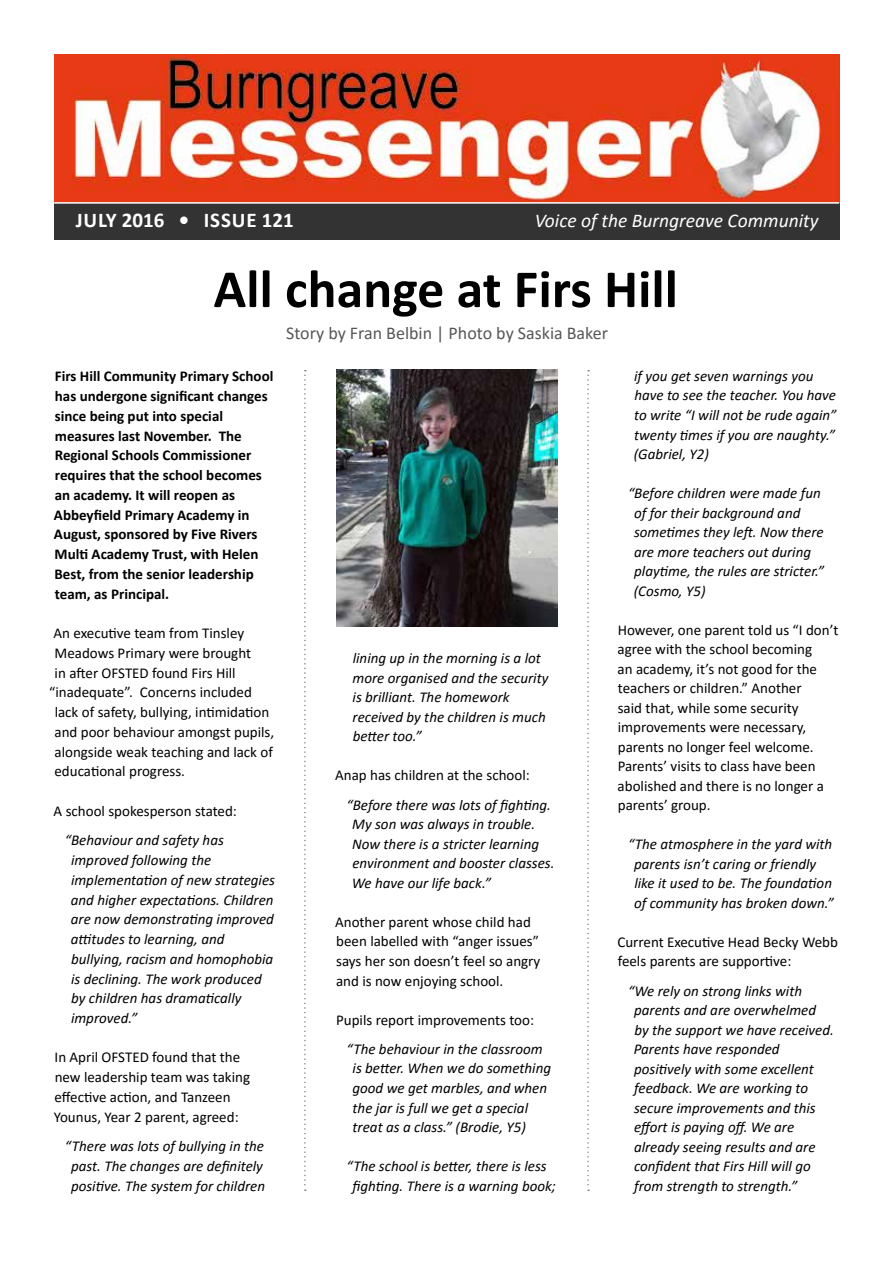
<style>
.page{position:relative;width:893px;height:1263px;background:#fff}
.page>*{position:absolute;margin:0;border:0;box-sizing:border-box;transform-origin:0 0}
.t1{font:700 54px "Calibri";color:#000}
.t2{font:700 21px "Calibri";letter-spacing:.02em;color:#fff}
.t3{font:italic 19.5px "Calibri";color:#fff}
.t4{font:18px "Calibri";color:#575756}
.t5{font:italic 15px/19.5px "Calibri";color:#000}
.t6{font:15px/19.5px "Calibri";color:#000}
.t7{font:700 15px/19.8px "Calibri";color:#000}
</style>
<div class="page">
<svg style="left:304px;top:370px;width:2px;height:821px"></svg>
<svg style="left:587px;top:370px;width:2px;height:821px"></svg>
<img style="left:336px;top:370px;width:221px;height:256px">
<img style="left:54px;top:54px;width:785px;height:185px">
<hr style="left:54px;top:202px;width:785px;height:2px;background:#fff">
<img style="left:812px;top:54px;width:27px;height:36px">
<h2 class="t2" style="left:76px;top:206px;width:219px">JULY 2016 • ISSUE 121</h2>
<h3 class="t3" style="left:535px;top:207px;width:285px">Voice of the Burngreave Community</h3>
<h1 class="t1" style="left:213px;top:251px;width:466px">All change at Firs Hill</h1>
<p class="t4" style="left:286px;top:320px;width:323px">Story by Fran Belbin | Photo by Saskia Baker</p>
<p class="t7" style="left:54px;top:366px;width:221px">Firs Hill Community Primary School has undergone significant changes since being put into special measures last November. The<br>Regional Schools Commissioner requires that the school becomes an academy. It will reopen as<br>Abbeyfield Primary Academy in<br>August, sponsored by Five Rivers<br>Multi Academy Trust, with Helen<br>Best, from the senior leadership team, as Principal.</p>
<p class="t6" style="left:54px;top:623px;width:192px">An executive team from Tinsley</p>
<p class="t6" style="left:55px;top:643px;width:198px">Meadows Primary were brought</p>
<p class="t6" style="left:55px;top:662px;width:183px">in after OFSTED found Firs Hill</p>
<p class="t6" style="left:49px;top:682px;width:204px">“inadequate”. Concerns included</p>
<p class="t6" style="left:55px;top:702px;width:216px">lack of safety, bullying, intimidation</p>
<p class="t6" style="left:55px;top:722px;width:221px">and poor behaviour amongst pupils,</p>
<p class="t6" style="left:55px;top:741px;width:220px">alongside weak teaching and lack of</p>
<p class="t6" style="left:55px;top:761px;width:132px">educational progress.</p>
<p class="t6" style="left:54px;top:800px;width:185px">A school spokesperson stated:</p>
<p class="t5" style="left:71px;top:830px;width:206px;text-indent:-6px">“Behaviour and safety has improved following the implementation of new strategies and higher expectations. Children are now demonstrating improved attitudes to learning, and bullying, racism and homophobia is declining. The work produced by children has dramatically improved.”</p>
<p class="t6" style="left:54px;top:1047px;width:198px">In April OFSTED found that the new leadership team was taking effective action, and Tanzeen<br>Younus, Year 2 parent, agreed:</p>
<p class="t5" style="left:65px;top:1136px;width:202px;text-align:center">“There was lots of bullying in the past. The changes are definitely positive. The system for children</p>
<p class="t5" style="left:353px;top:648px;width:197px">lining up in the morning is a lot more organised and the security is brilliant. The homework received by the children is much better too.”</p>
<p class="t6" style="left:335px;top:765px;width:196px">Anap has children at the school:</p>
<p class="t5" style="left:352px;top:794px;width:204px;text-indent:-5px">“Before there was lots of fighting.<br>My son was always in trouble.<br>Now there is a stricter learning environment and booster classes.<br>We have our life back.”</p>
<p class="t6" style="left:335px;top:912px;width:207px">Another parent whose child had been labelled with “anger issues” says her son doesn’t feel so angry and is now enjoying school.</p>
<p class="t6" style="left:336px;top:1009px;width:199px">Pupils report improvements too:</p>
<p class="t5" style="left:353px;top:1038px;width:200px;text-indent:-6px">“The behaviour in the classroom is better. When we do something good we get marbles, and when the jar is full we get a special treat as a class.” (Brodie, Y5)</p>
<p class="t5" style="left:353px;top:1156px;width:205px;text-indent:-6px">“The school is better, there is less fighting. There is a warning book;</p>
<p class="t5" style="left:634px;top:366px;width:204px">if you get seven warnings you have to see the teacher. You have to write “I will not be rude again” twenty times if you are naughty.” (Gabriel, Y2)</p>
<p class="t5" style="left:634px;top:483px;width:192px;text-indent:-6px">“Before children were made fun of for their background and sometimes they left. Now there are more teachers out during playtime, the rules are stricter.” (Cosmo, Y5)</p>
<p class="t6" style="left:618px;top:619px;width:222px">However, one parent told us “I don’t agree with the school becoming<br>an academy, it’s not good for the teachers or children.” Another<br>said that, while some security improvements were necessary, parents no longer feel welcome.<br>Parents’ visits to class have been abolished and there is no longer a parents’ group.</p>
<p class="t5" style="left:634px;top:834px;width:201px;text-indent:-6px">“The atmosphere in the yard with parents isn’t caring or friendly like it used to be. The foundation of community has broken down.”</p>
<p class="t6" style="left:617px;top:932px;width:222px">Current Executive Head Becky Webb feels parents are supportive:</p>
<p class="t5" style="left:634px;top:980px;width:202px;text-indent:-6px">“We rely on strong links with parents and are overwhelmed<br>by the support we have received.<br>Parents have responded positively with some excellent feedback. We are working to secure improvements and this effort is paying off. We are already seeing results and are confident that Firs Hill will go from strength to strength.”</p>
</div>
